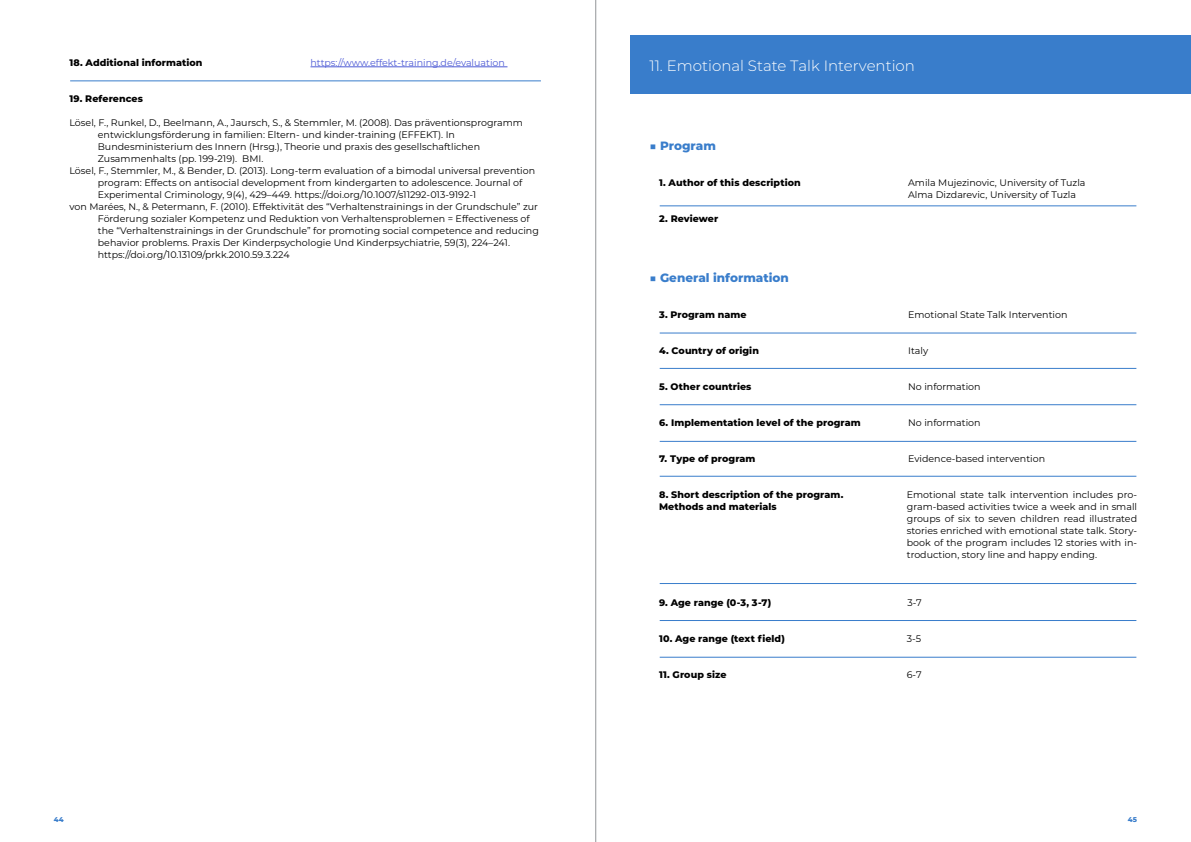
<style>
.page{position:relative;width:1191px;height:842px;background:#fff}
.page>*{position:absolute;margin:0;border:0;box-sizing:border-box;transform-origin:0 0}
.t1{font:300 15px "Montserrat";color:#fff}
.t2{font:800 12px "Montserrat";color:#397dcb}
.t3{font:9.5px/12px "Montserrat";color:#000}
.t4{font:800 9.5px/12px "Montserrat";letter-spacing:.01em;color:#000}
.t5{font:9.5px "Montserrat";color:#4f5cd6}
.t6{font:800 7px "Montserrat";color:#397dcb}
</style>
<div class="page">
<hr style="left:595px;top:0;width:1px;height:842px;background:#939598">
<hr style="left:310px;top:67px;width:197px;height:1px;background:#4f5cd6">
<hr style="left:70px;top:80px;width:471px;height:1px;background:#397dcb">
<div style="left:630px;top:35px;width:561px;height:59px;background:#397dcb"></div>
<hr style="left:659px;top:205px;width:477px;height:1px;background:#397dcb">
<hr style="left:659px;top:332px;width:477px;height:1px;background:#397dcb">
<hr style="left:659px;top:368px;width:477px;height:1px;background:#397dcb">
<hr style="left:659px;top:404px;width:477px;height:1px;background:#397dcb">
<hr style="left:659px;top:441px;width:477px;height:1px;background:#397dcb">
<hr style="left:659px;top:476px;width:477px;height:1px;background:#397dcb">
<hr style="left:659px;top:583px;width:477px;height:1px;background:#397dcb">
<hr style="left:659px;top:620px;width:477px;height:1px;background:#397dcb">
<hr style="left:659px;top:657px;width:477px;height:1px;background:#397dcb">
<p class="t4" style="left:69px;top:56px;width:135px">18. Additional information</p>
<p class="t5" style="left:310px;top:56px;width:196px">https://www.effekt-training.de/evaluation</p>
<h1 class="t1" style="left:649px;top:55px;width:267px">11. Emotional State Talk Intervention</h1>
<p class="t4" style="left:69px;top:92px;width:75px">19. References</p>
<p class="t3" style="left:69px;top:116px;width:455px">Lösel, F., Runkel, D., Beelmann, A., Jaursch, S., &amp; Stemmler, M. (2008). Das präventionsprogramm</p>
<p class="t3" style="left:98px;top:128px;width:359px">entwicklungsförderung in familien: Eltern- und kinder-training (EFFEKT). In</p>
<p class="t3" style="left:98px;top:140px;width:384px">Bundesministerium des Innern (Hrsg.), Theorie und praxis des gesellschaftlichen</p>
<p class="t3" style="left:98px;top:152px;width:167px">Zusammenhalts (pp. 199-219). BMI.</p>
<p class="t3" style="left:69px;top:164px;width:467px">Lösel, F., Stemmler, M., &amp; Bender, D. (2013). Long-term evaluation of a bimodal universal prevention</p>
<p class="t3" style="left:98px;top:176px;width:426px">program: Effects on antisocial development from kindergarten to adolescence. Journal of</p>
<p class="t3" style="left:98px;top:188px;width:380px">Experimental Criminology, 9(4), 429–449. https://doi.org/10.1007/s11292-013-9192-1</p>
<p class="t3" style="left:69px;top:200px;width:470px">von Marées, N., &amp; Petermann, F. (2010). Effektivität des “Verhaltenstrainings in der Grundschule” zur</p>
<p class="t3" style="left:98px;top:212px;width:433px">Förderung sozialer Kompetenz und Reduktion von Verhaltensproblemen = Effectiveness of</p>
<p class="t3" style="left:98px;top:224px;width:442px">the “Verhaltenstrainings in der Grundschule” for promoting social competence and reducing</p>
<p class="t3" style="left:98px;top:236px;width:414px">behavior problems. Praxis Der Kinderpsychologie Und Kinderpsychiatrie, 59(3), 224–241.</p>
<p class="t3" style="left:98px;top:248px;width:193px">https://doi.org/10.13109/prkk.2010.59.3.224</p>
<p class="t2" style="left:649px;top:137px;width:68px">■ Program</p>
<p class="t4" style="left:659px;top:176px;width:143px">1. Author of this description</p>
<p class="t4" style="left:659px;top:212px;width:61px">2. Reviewer</p>
<p class="t2" style="left:649px;top:269px;width:141px">■ General information</p>
<p class="t4" style="left:659px;top:308px;width:89px">3. Program name</p>
<p class="t4" style="left:659px;top:344px;width:101px">4. Country of origin</p>
<p class="t4" style="left:659px;top:380px;width:94px">5. Other countries</p>
<p class="t4" style="left:659px;top:416px;width:203px">6. Implementation level of the program</p>
<p class="t4" style="left:659px;top:452px;width:98px">7. Type of program</p>
<p class="t3" style="left:908px;top:176px;width:179px">Amila Mujezinovic, University of Tuzla<br>Alma Dizdarevic, University of Tuzla</p>
<p class="t3" style="left:908px;top:308px;width:161px">Emotional State Talk Intervention</p>
<p class="t3" style="left:908px;top:344px;width:22px">Italy</p>
<p class="t3" style="left:908px;top:380px;width:74px">No information</p>
<p class="t3" style="left:908px;top:416px;width:74px">No information</p>
<p class="t3" style="left:908px;top:452px;width:138px">Evidence-based intervention</p>
<p class="t4" style="left:659px;top:488px;width:186px">8. Short description of the program.<br>Methods and materials</p>
<p class="t3" style="left:906px;top:488px;width:232px;text-align:justify">Emotional state talk intervention includes pro&shy;gram-based activities twice a week and in small groups of six to seven children read illustrated stories enriched with emotional state talk. Story&shy;book of the program includes 12 stories with in&shy;troduction, story line and happy ending.</p>
<p class="t4" style="left:659px;top:596px;width:114px">9. Age range (0-3, 3-7)</p>
<p class="t3" style="left:907px;top:596px;width:16px">3-7</p>
<p class="t4" style="left:659px;top:632px;width:127px">10. Age range (text field)</p>
<p class="t3" style="left:906px;top:632px;width:16px">3-5</p>
<p class="t4" style="left:659px;top:668px;width:69px">11. Group size</p>
<p class="t3" style="left:906px;top:668px;width:16px">6-7</p>
<p class="t6" style="left:54px;top:814px;width:11px">44</p>
<p class="t6" style="left:1128px;top:814px;width:11px">45</p>
</div>
